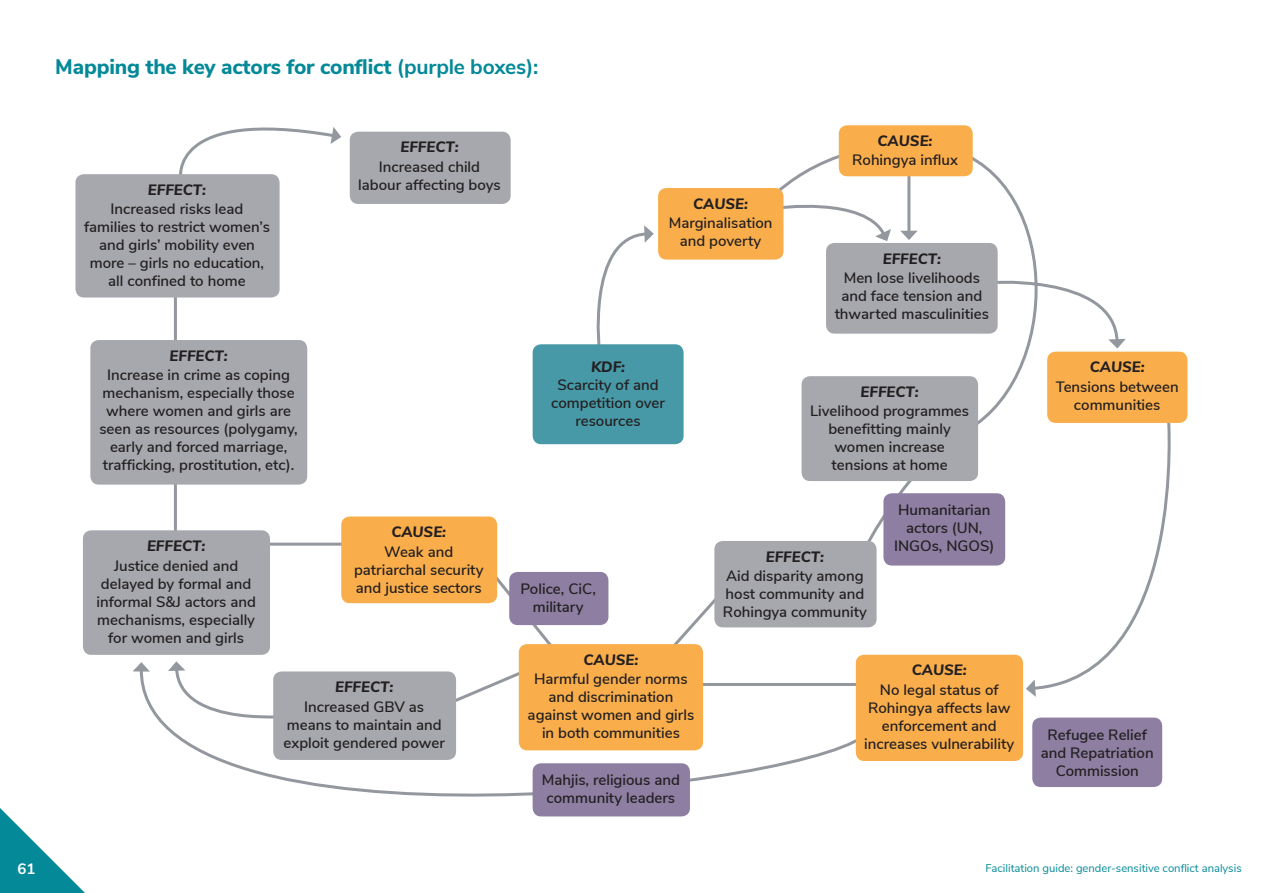
<style>
.page{position:relative;width:1263px;height:893px;background:#fff}
.page>*{position:absolute;margin:0;border:0;box-sizing:border-box;transform-origin:0 0}
.t1{font:800 21px "Nunito Sans";letter-spacing:-.01em;color:#038998}
.t2{font:600 15px/18px "Nunito Sans";color:#231f20;text-align:center}
.t3{font:italic 800 15px "Nunito Sans";color:#231f20}
.t4{font:700 15px "Nunito Sans";color:#fff}
.t5{font:11.25px "Nunito Sans";color:#038998}
.s1{font-weight:700}
</style>
<div class="page">
<svg style="left:0;top:808px;width:85px;height:85px"></svg>
<svg style="left:475px;top:553px;width:87px;height:106px"></svg>
<svg style="left:777px;top:140px;width:293px;height:413px"></svg>
<svg style="left:596px;top:225px;width:58px;height:119px"></svg>
<svg style="left:783px;top:196px;width:108px;height:45px"></svg>
<svg style="left:979px;top:272px;width:147px;height:77px"></svg>
<svg style="left:1026px;top:411px;width:162px;height:286px"></svg>
<svg style="left:139px;top:666px;width:723px;height:151px"></svg>
<svg style="left:133px;top:662px;width:17px;height:10px"></svg>
<svg style="left:179px;top:127px;width:162px;height:49px"></svg>
<svg style="left:674px;top:599px;width:54px;height:64px"></svg>
<hr style="left:239px;top:543px;width:109px;height:3px;background:#93979e">
<hr style="left:174px;top:255px;width:3px;height:276px;background:#93979e">
<hr style="left:907px;top:166px;width:3px;height:67px;background:#93979e">
<svg style="left:900px;top:231px;width:18px;height:9px"></svg>
<div style="left:509px;top:572px;width:99px;height:53px;background:#8d7ea2;border-radius:9px"></div>
<div style="left:533px;top:763px;width:157px;height:53px;background:#8d7ea2;border-radius:9px"></div>
<div style="left:883px;top:493px;width:122px;height:73px;background:#8d7ea2;border-radius:9px"></div>
<div style="left:1032px;top:718px;width:130px;height:69px;background:#8d7ea2;border-radius:9px"></div>
<div style="left:75px;top:174px;width:205px;height:123px;background:#a6a8ae;border-radius:9px"></div>
<div style="left:90px;top:340px;width:217px;height:145px;background:#a6a8ae;border-radius:9px"></div>
<div style="left:83px;top:530px;width:187px;height:125px;background:#a6a8ae;border-radius:9px"></div>
<div style="left:350px;top:132px;width:161px;height:72px;background:#a6a8ae;border-radius:9px"></div>
<div style="left:341px;top:516px;width:156px;height:87px;background:#faae4b;border-radius:9px"></div>
<div style="left:273px;top:671px;width:183px;height:89px;background:#a6a8ae;border-radius:9px"></div>
<div style="left:533px;top:344px;width:151px;height:100px;background:#4899a7;border-radius:9px"></div>
<div style="left:658px;top:188px;width:125px;height:72px;background:#faae4b;border-radius:9px"></div>
<div style="left:519px;top:644px;width:184px;height:106px;background:#faae4b;border-radius:9px"></div>
<div style="left:839px;top:125px;width:134px;height:51px;background:#faae4b;border-radius:9px"></div>
<div style="left:826px;top:243px;width:172px;height:91px;background:#a6a8ae;border-radius:9px"></div>
<div style="left:801px;top:376px;width:177px;height:105px;background:#a6a8ae;border-radius:9px"></div>
<div style="left:714px;top:541px;width:162px;height:86px;background:#a6a8ae;border-radius:9px"></div>
<div style="left:856px;top:655px;width:167px;height:106px;background:#faae4b;border-radius:9px"></div>
<div style="left:1047px;top:352px;width:140px;height:71px;background:#faae4b;border-radius:9px"></div>
<h1 class="t1" style="left:55px;top:51px;width:485px">Mapping the key actors for conflict <span class="s1">(purple boxes):</span></h1>
<p class="t3" style="left:148px;top:179px;width:60px">EFFECT:</p>
<p class="t2" style="left:84px;top:199px;width:187px">Increased risks lead families to restrict women’s and girls’ mobility even more – girls no education, all confined to home</p>
<p class="t3" style="left:170px;top:344px;width:60px">EFFECT:</p>
<p class="t2" style="left:99px;top:365px;width:200px">Increase in crime as coping mechanism, especially those where women and girls are seen as resources (polygamy, early and forced marriage, trafficking, prostitution, etc).</p>
<p class="t3" style="left:400px;top:136px;width:60px">EFFECT:</p>
<p class="t2" style="left:358px;top:157px;width:144px">Increased child labour affecting boys</p>
<p class="t3" style="left:693px;top:192px;width:56px">CAUSE:</p>
<p class="t2" style="left:669px;top:213px;width:105px">Marginalisation and poverty</p>
<p class="t3" style="left:591px;top:356px;width:36px">KDF:</p>
<p class="t2" style="left:551px;top:375px;width:115px">Scarcity of and competition over resources</p>
<p class="t3" style="left:878px;top:130px;width:56px">CAUSE:</p>
<p class="t2" style="left:852px;top:150px;width:107px">Rohingya influx</p>
<p class="t3" style="left:883px;top:247px;width:60px">EFFECT:</p>
<p class="t2" style="left:835px;top:268px;width:156px">Men lose livelihoods and face tension and thwarted masculinities</p>
<p class="t3" style="left:860px;top:381px;width:60px">EFFECT:</p>
<p class="t2" style="left:810px;top:401px;width:160px">Livelihood programmes benefitting mainly women increase tensions at home</p>
<p class="t3" style="left:147px;top:535px;width:60px">EFFECT:</p>
<p class="t2" style="left:96px;top:555px;width:161px">Justice denied and delayed by formal and informal S&amp;J actors and mechanisms, especially for women and girls</p>
<p class="t3" style="left:391px;top:521px;width:56px">CAUSE:</p>
<p class="t2" style="left:354px;top:542px;width:131px">Weak and patriarchal security and justice sectors</p>
<p class="t3" style="left:335px;top:676px;width:60px">EFFECT:</p>
<p class="t2" style="left:284px;top:696px;width:163px">Increased GBV as means to maintain and exploit gendered power</p>
<p class="t2" style="left:520px;top:579px;width:77px">Police, CiC, military</p>
<p class="t3" style="left:583px;top:648px;width:56px">CAUSE:</p>
<p class="t2" style="left:528px;top:669px;width:168px">Harmful gender norms and discrimination against women and girls in both communities</p>
<p class="t2" style="left:542px;top:770px;width:140px">Mahjis, religious and community leaders</p>
<p class="t3" style="left:766px;top:545px;width:60px">EFFECT:</p>
<p class="t2" style="left:723px;top:566px;width:145px;text-align:left">Aid disparity among host community and<br>Rohingya community</p>
<p class="t2" style="left:894px;top:500px;width:102px">Humanitarian actors (UN,<br>INGOs, NGOS)</p>
<p class="t3" style="left:912px;top:659px;width:56px">CAUSE:</p>
<p class="t2" style="left:864px;top:680px;width:151px">No legal status of<br>Rohingya affects law enforcement and increases vulnerability</p>
<p class="t3" style="left:1090px;top:356px;width:56px">CAUSE:</p>
<p class="t2" style="left:1056px;top:377px;width:124px">Tensions between communities</p>
<p class="t2" style="left:1041px;top:725px;width:114px">Refugee Relief and Repatriation<br>Commission</p>
<p class="t4" style="left:18px;top:858px;width:20px">61</p>
<p class="t5" style="left:985px;top:860px;width:258px">Facilitation guide: gender-sensitive conflict analysis</p>
</div>
